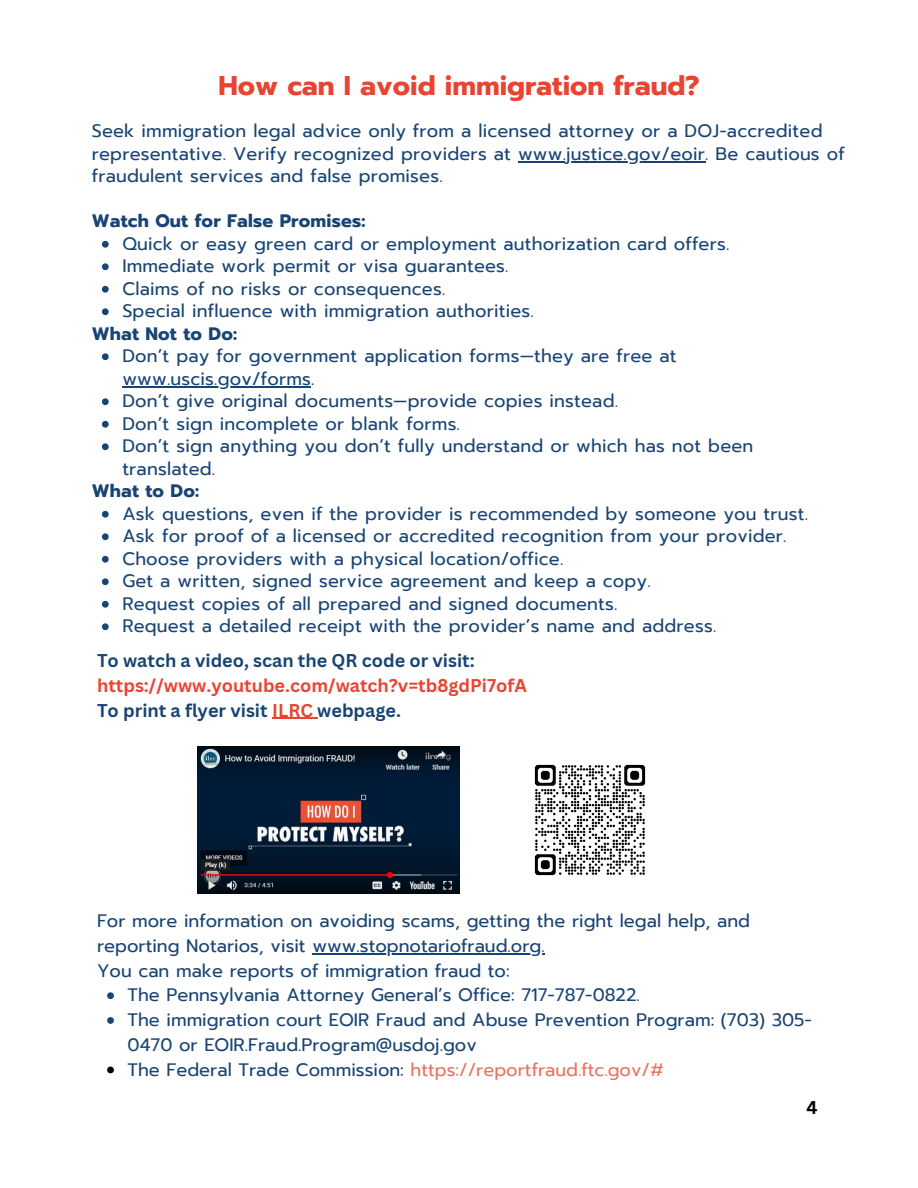
<style>
.page{position:relative;width:918px;height:1188px;background:#fff}
.page>*{position:absolute;margin:0;border:0;box-sizing:border-box;transform-origin:0 0}
.t1{font:700 27px "Prompt";color:#ea4331}
.t2{font:18px/22.5px "Prompt";letter-spacing:.01em;color:#184474}
.t3{font:700 18px/24.8px "Canva Sans";color:#184474}
.t4{font:18px "Prompt";color:#e67560}
.t5{font:700 18px "Prompt";letter-spacing:.01em;color:#184474}
.t6{font:700 18px "Canva Sans";color:#000}
.s1{font-weight:700}
.s2{color:#ea4331}
.s3{color:#184474}
</style>
<div class="page">
<img style="left:534px;top:764px;width:112px;height:112px">
<img style="left:197px;top:747px;width:263px;height:146px">
<hr style="left:518px;top:161px;width:187px;height:1px;background:#184474">
<svg style="left:102px;top:241px;width:7px;height:7px"></svg>
<svg style="left:102px;top:263px;width:7px;height:7px"></svg>
<svg style="left:102px;top:286px;width:7px;height:7px"></svg>
<svg style="left:102px;top:308px;width:7px;height:7px"></svg>
<svg style="left:102px;top:353px;width:7px;height:7px"></svg>
<hr style="left:122px;top:386px;width:189px;height:1px;background:#184474">
<svg style="left:102px;top:398px;width:7px;height:7px"></svg>
<svg style="left:102px;top:421px;width:7px;height:7px"></svg>
<svg style="left:102px;top:443px;width:7px;height:7px"></svg>
<svg style="left:102px;top:511px;width:7px;height:7px"></svg>
<svg style="left:102px;top:533px;width:7px;height:7px"></svg>
<svg style="left:102px;top:556px;width:7px;height:7px"></svg>
<svg style="left:102px;top:578px;width:7px;height:7px"></svg>
<svg style="left:102px;top:601px;width:7px;height:7px"></svg>
<svg style="left:102px;top:623px;width:7px;height:7px"></svg>
<hr style="left:312px;top:953px;width:233px;height:1px;background:#184474">
<svg style="left:107px;top:992px;width:7px;height:7px"></svg>
<svg style="left:107px;top:1017px;width:7px;height:7px"></svg>
<svg style="left:107px;top:1067px;width:7px;height:6px"></svg>
<hr style="left:272px;top:718px;width:45px;height:1px;background:#ea4331">
<p class="t1" style="left:218px;top:66px;width:483px">How can I avoid immigration fraud?</p>
<h1 class="t2" style="left:92px;top:120px;width:755px">Seek immigration legal advice only from a licensed attorney or a DOJ-accredited representative. Verify recognized providers at www.justice.gov/eoir. Be cautious of</h1>
<p class="t2" style="left:92px;top:165px;width:352px">fraudulent services and false promises.</p>
<p class="t2" style="left:122px;top:210px;width:609px;text-indent:-31px"><span class="s1">Watch Out for False Promises:<br></span>Quick or easy green card or employment authorization card offers.</p>
<h2 class="t2" style="left:122px;top:255px;width:388px">Immediate work permit or visa guarantees.</h2>
<p class="t2" style="left:122px;top:278px;width:324px">Claims of no risks or consequences.</p>
<p class="t2" style="left:122px;top:300px;width:413px">Special influence with immigration authorities.</p>
<p class="t5" style="left:92px;top:320px;width:147px">What Not to Do:</p>
<p class="t2" style="left:122px;top:345px;width:556px">Don’t pay for government application forms—they are free at</p>
<h2 class="t2" style="left:122px;top:368px;width:497px">www.uscis.gov/forms.<br>Don’t give original documents—provide copies instead.</h2>
<p class="t2" style="left:122px;top:413px;width:339px">Don’t sign incomplete or blank forms.</p>
<p class="t2" style="left:122px;top:435px;width:633px">Don’t sign anything you don’t fully understand or which has not been translated.</p>
<p class="t5" style="left:92px;top:478px;width:109px">What to Do:</p>
<p class="t2" style="left:122px;top:503px;width:687px">Ask questions, even if the provider is recommended by someone you trust.</p>
<h2 class="t2" style="left:122px;top:525px;width:666px">Ask for proof of a licensed or accredited recognition from your provider.</h2>
<p class="t2" style="left:122px;top:548px;width:442px">Choose providers with a physical location/office.</p>
<p class="t2" style="left:122px;top:570px;width:530px">Get a written, signed service agreement and keep a copy.</p>
<p class="t2" style="left:122px;top:593px;width:497px">Request copies of all prepared and signed documents.</p>
<p class="t2" style="left:122px;top:615px;width:595px">Request a detailed receipt with the provider’s name and address.</p>
<p class="t3" style="left:97px;top:648px;width:431px">To watch a video, scan the QR code or visit: <span class="s2">https://www.youtube.com/watch?v=tb8gdPi7ofA<br></span>To print a flyer visit <span class="s2">ILRC</span> webpage.</p>
<p class="t2" style="left:97px;top:909px;width:655px;line-height:24.8px">For more information on avoiding scams, getting the right legal help, and reporting Notarios, visit www.stopnotariofraud.org.</p>
<h2 class="t2" style="left:97px;top:959px;width:414px">You can make reports of immigration fraud to:</h2>
<p class="t2" style="left:128px;top:984px;width:514px">The Pennsylvania Attorney General’s Office: 717-787-0822.</p>
<p class="t2" style="left:128px;top:1008px;width:686px;line-height:24.8px">The immigration court EOIR Fraud and Abuse Prevention Program: (703) 305-<br>0470 or EOIR.Fraud.Program@usdoj.gov</p>
<p class="t4" style="left:128px;top:1056px;width:538px"><span class="s3">The Federal Trade Commission:</span> https://reportfraud.ftc.gov/#</p>
<p class="t6" style="left:807px;top:1094px;width:13px">4</p>
</div>
